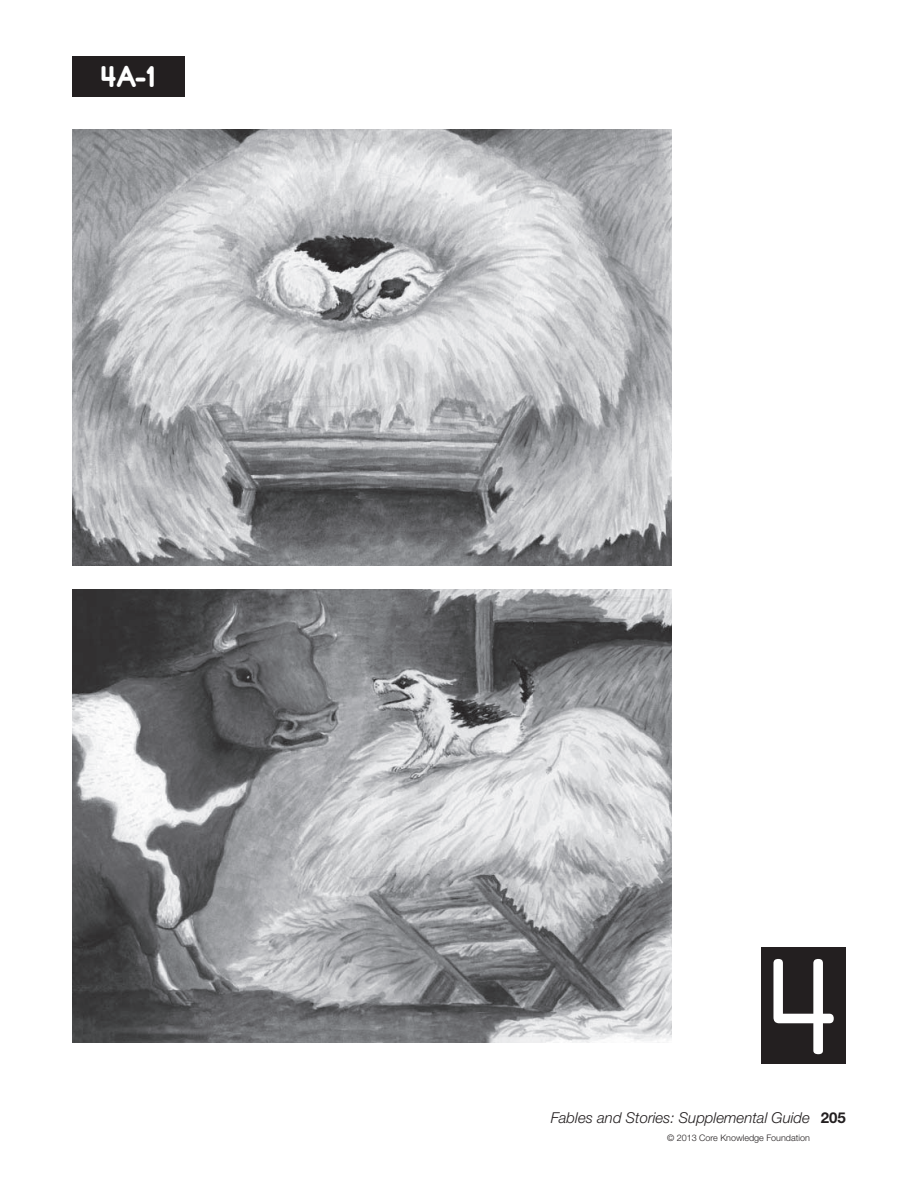
<style>
.page{position:relative;width:918px;height:1188px;background:#fff}
.page>*{position:absolute;margin:0;border:0;box-sizing:border-box;transform-origin:0 0}
.t1{font:150px "Report";color:#fff}
.t2{font:700 33px "Report";color:#fff}
.t3{font:italic 300 15px "Helvetica Neue LT Std";color:#231f20}
.t4{font:300 9px "Helvetica Neue LT Std";color:#231f20}
.s1{font-weight:700;font-style:normal}
</style>
<div class="page">
<div style="left:72px;top:56px;width:112px;height:41px;background:#231f20"></div>
<div style="left:762px;top:947px;width:84px;height:117px;background:#231f20"></div>
<img style="left:72px;top:130px;width:600px;height:435px">
<img style="left:72px;top:589px;width:600px;height:453px">
<h2 class="t2" style="left:101px;top:66px;width:55px">4A-1</h2>
<h1 class="t1" style="left:771px;top:933px;width:67px">4</h1>
<p class="t3" style="left:551px;top:1109px;width:297px">Fables and Stories: Supplemental Guide <span class="s1">205</span></p>
<p class="t4" style="left:667px;top:1134px;width:144px">© 2013 Core Knowledge Foundation</p>
</div>
